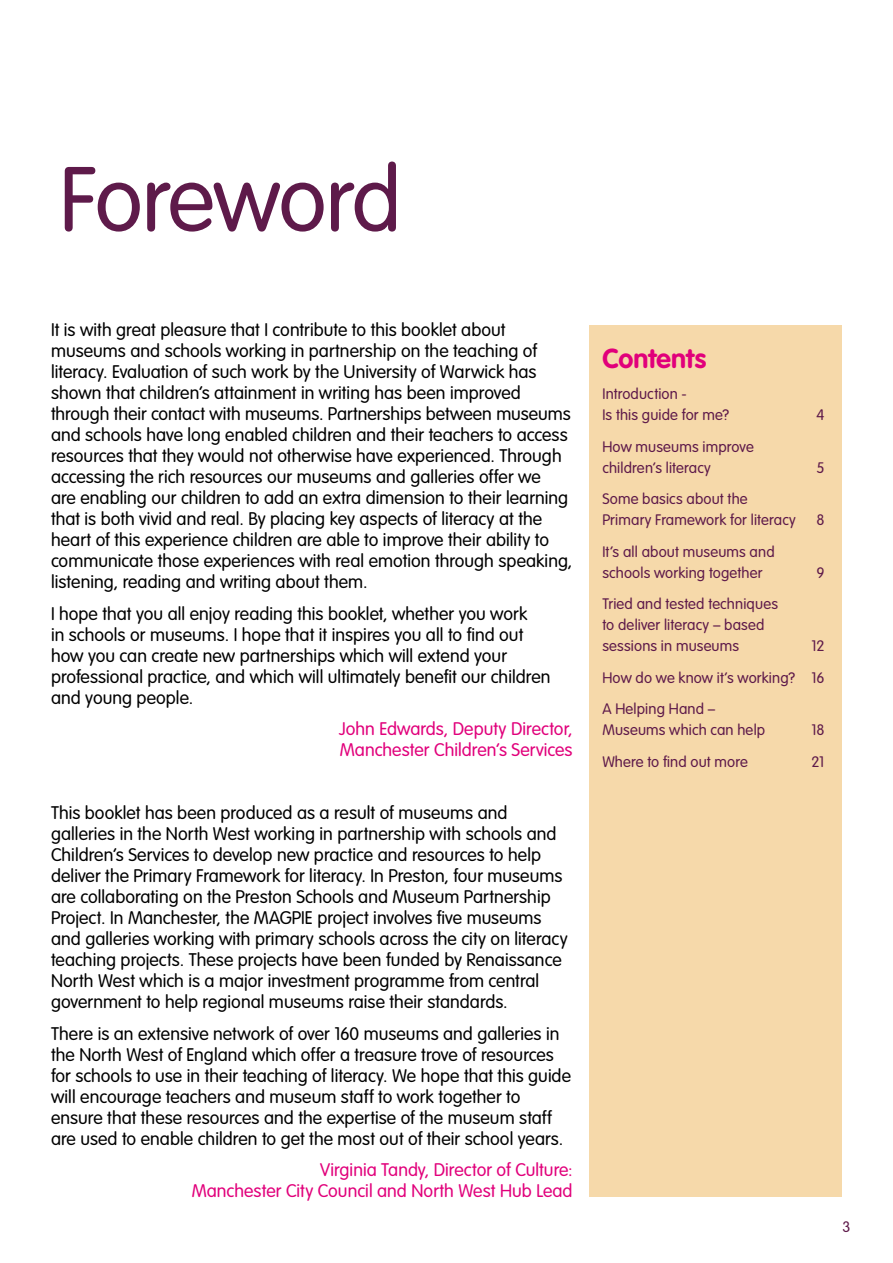
<style>
.page{position:relative;width:893px;height:1263px;background:#fff}
.page>*{position:absolute;margin:0;border:0;box-sizing:border-box;transform-origin:0 0}
.t1{font:300 90px "VAG Rounded Std";letter-spacing:-.02em;color:#5e1a4a}
.t2{font:700 27px "VAG Rounded Std";color:#e1007b}
.t3{font:300 18px/21px "VAG Rounded Std";color:#000}
.t4{font:300 18px/21px "VAG Rounded Std";letter-spacing:.005em;color:#e1007b}
.t5{font:300 15px/21px "VAG Rounded Std";letter-spacing:.01em;color:#5e1a4a}
</style>
<div class="page">
<div style="left:590px;top:326px;width:252px;height:871px;background:#f6d9aa"></div>
<h1 class="t1" style="left:60px;top:148px;width:344px">Foreword</h1>
<p class="t3" style="left:51px;top:320px;width:523px">It is with great pleasure that I contribute to this booklet about museums and schools working in partnership on the teaching of literacy. Evaluation of such work by the University of Warwick has shown that children’s attainment in writing has been improved through their contact with museums. Partnerships between museums and schools have long enabled children and their teachers to access resources that they would not otherwise have experienced. Through accessing the rich resources our museums and galleries offer we<br>are enabling our children to add an extra dimension to their learning that is both vivid and real. By placing key aspects of literacy at the heart of this experience children are able to improve their ability to communicate those experiences with real emotion through speaking, listening, reading and writing about them.</p>
<p class="t3" style="left:51px;top:603px;width:501px">I hope that you all enjoy reading this booklet, whether you work<br>in schools or museums. I hope that it inspires you all to find out how you can create new partnerships which will extend your professional practice, and which will ultimately benefit our children and young people.</p>
<p class="t4" style="left:339px;top:719px;width:235px">John Edwards, Deputy Director,<br>Manchester Children’s Services</p>
<p class="t3" style="left:51px;top:803px;width:518px">This booklet has been produced as a result of museums and galleries in the North West working in partnership with schools and Children’s Services to develop new practice and resources to help deliver the Primary Framework for literacy. In Preston, four museums are collaborating on the Preston Schools and Museum Partnership Project. In Manchester, the MAGPIE project involves five museums and galleries working with primary schools across the city on literacy teaching projects. These projects have been funded by Renaissance North West which is a major investment programme from central government to help regional museums raise their standards.</p>
<p class="t3" style="left:51px;top:1023px;width:522px">There is an extensive network of over 160 museums and galleries in the North West of England which offer a treasure trove of resources for schools to use in their teaching of literacy. We hope that this guide will encourage teachers and museum staff to work together to ensure that these resources and the expertise of the museum staff are used to enable children to get the most out of their school years.</p>
<p class="t4" style="left:192px;top:1160px;width:382px;text-align:right">Virginia Tandy, Director of Culture:<br>Manchester City Council and North West Hub Lead</p>
<h2 class="t2" style="left:602px;top:342px;width:105px">Contents</h2>
<p class="t5" style="left:602px;top:384px;width:128px">Introduction -<br>Is this guide for me?</p>
<p class="t5" style="left:602px;top:436px;width:153px">How museums improve children’s literacy</p>
<p class="t5" style="left:602px;top:489px;width:195px">Some basics about the<br>Primary Framework for literacy</p>
<p class="t5" style="left:602px;top:541px;width:174px">It’s all about museums and schools working together</p>
<p class="t5" style="left:816px;top:405px;width:10px">4</p>
<p class="t5" style="left:816px;top:457px;width:10px">5</p>
<p class="t5" style="left:816px;top:510px;width:10px">8</p>
<p class="t5" style="left:816px;top:562px;width:10px">9</p>
<p class="t5" style="left:602px;top:594px;width:177px">Tried and tested techniques to deliver literacy – based sessions in museums</p>
<p class="t5" style="left:602px;top:631px;width:223px;line-height:31.5px;text-align:justify;text-indent:209px">12<br>How do we know it’s working? 16<br>A Helping Hand –</p>
<p class="t5" style="left:602px;top:720px;width:164px">Museums which can help</p>
<p class="t5" style="left:811px;top:720px;width:15px">18</p>
<p class="t5" style="left:602px;top:751px;width:147px">Where to find out more</p>
<p class="t5" style="left:811px;top:751px;width:14px">21</p>
<p class="t5" style="left:842px;top:1217px;width:10px">3</p>
</div>
